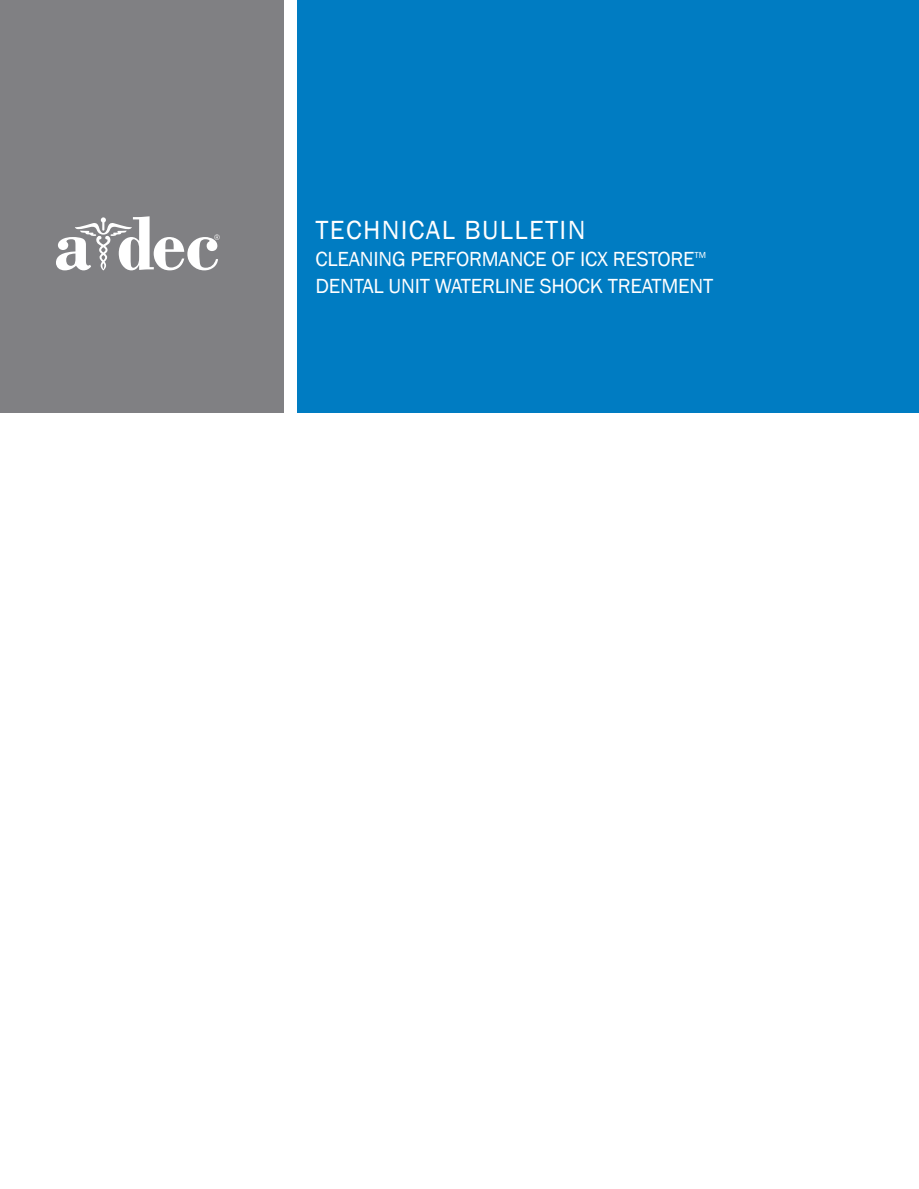
<style>
.page{position:relative;width:919px;height:1189px;background:#fff}
.page>*{position:absolute;margin:0;border:0;box-sizing:border-box;transform-origin:0 0}
.No_Spacing{font:27px "Franklin Gothic";letter-spacing:.05em;color:#fff}
.No_Spacing-2{font:21px "Franklin Gothic";letter-spacing:-.01em;color:#fff}
.No_Spacing-3{font:9px "Franklin Gothic";color:#fff}
</style>
<div class="page">
<div style="left:0;top:0;width:284px;height:412px;background:#808083"></div>
<div style="left:297px;top:0;width:622px;height:412px;background:#007cc2"></div>
<svg style="left:56px;top:216px;width:164px;height:54px"></svg>
<p class="No_Spacing" style="left:315px;top:213px;width:271px">TECHNICAL BULLETIN</p>
<p class="No_Spacing-2" style="left:315px;top:245px;width:381px">CLEANING PERFORMANCE OF ICX RESTORE</p>
<p class="No_Spacing-3" style="left:694px;top:249px;width:13px">TM</p>
<p class="No_Spacing-2" style="left:315px;top:272px;width:399px">DENTAL UNIT WATERLINE SHOCK TREATMENT</p>
</div>
